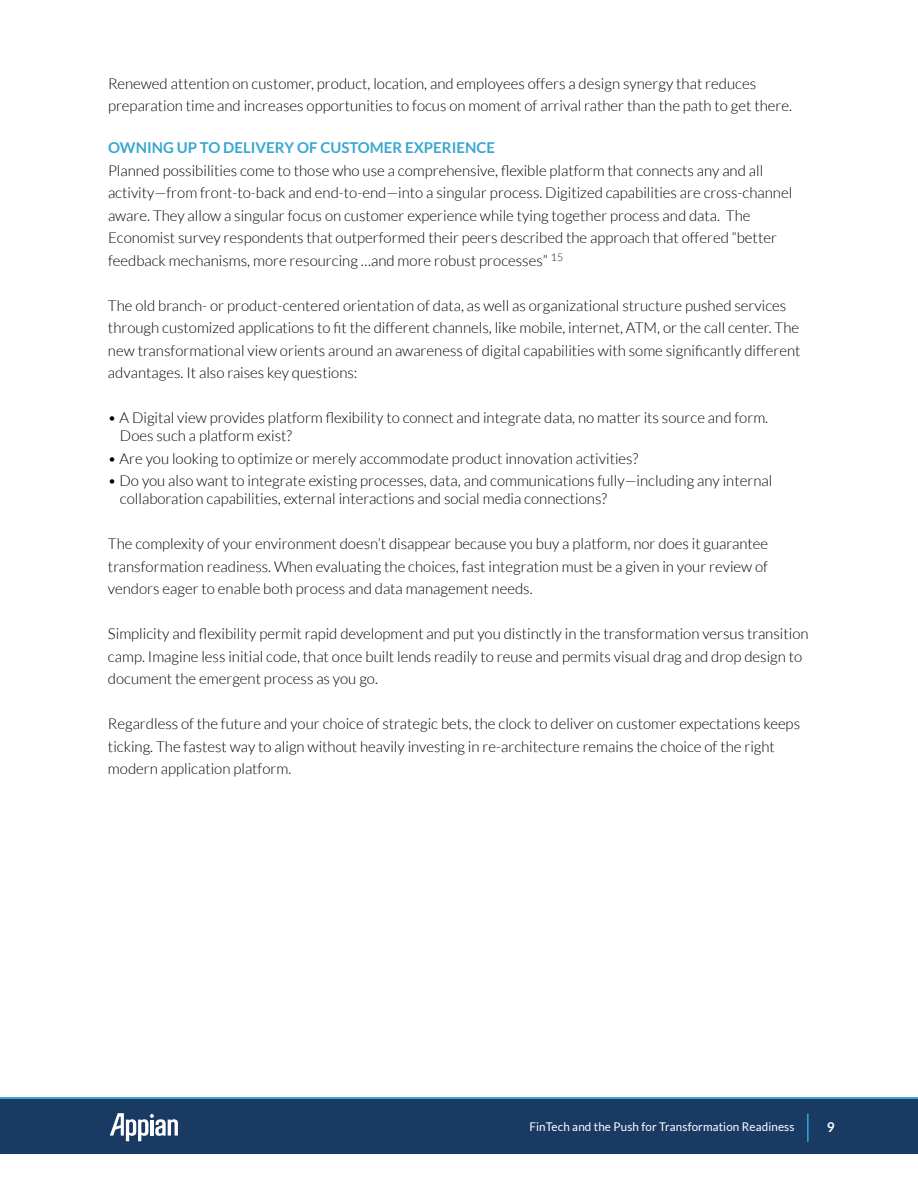
<style>
.page{position:relative;width:918px;height:1188px;background:#fff}
.page>*{position:absolute;margin:0;border:0;box-sizing:border-box;transform-origin:0 0}
.t1{font:300 15px/22.5px "Lato";color:#000}
.t2{font:700 15px "Lato";color:#38a7d1}
.t3{font:700 13.5px "Lato";color:#fff}
.t4{font:12px "Lato";letter-spacing:.01em;color:#fff}
</style>
<div class="page">
<svg style="left:0;top:1097px;width:918px;height:3px;background:#2d82ac"></svg>
<div style="left:0;top:1100px;width:918px;height:54px;background:#183a63"></div>
<svg style="left:110px;top:1113px;width:68px;height:28px"></svg>
<hr style="left:807px;top:1114px;width:2px;height:28px;background:#38a7d1">
<p class="t1" style="left:108px;top:72px;width:686px">Renewed attention on customer, product, location, and employees offers a design synergy that reduces preparation time and increases opportunities to focus on moment of arrival rather than the path to get there.</p>
<p class="t2" style="left:108px;top:139px;width:388px">OWNING UP TO DELIVERY OF CUSTOMER EXPERIENCE</p>
<p class="t1" style="left:108px;top:159px;width:686px">Planned possibilities come to those who use a comprehensive, flexible platform that connects any and all activity—from front-to-back and end-to-end—into a singular process. Digitized capabilities are cross-channel aware. They allow a singular focus on customer experience while tying together process and data. The Economist survey respondents that outperformed their peers described the approach that offered “better feedback mechanisms, more resourcing …and more robust processes” <sup>15</sup></p>
<p class="t1" style="left:108px;top:294px;width:694px">The old branch- or product-centered orientation of data, as well as organizational structure pushed services through customized applications to fit the different channels, like mobile, internet, ATM, or the call center. The new transformational view orients around an awareness of digital capabilities with some significantly different advantages. It also raises key questions:</p>
<p class="t1" style="left:120px;top:409px;width:650px;line-height:18px;text-indent:-12px">• A Digital view provides platform flexibility to connect and integrate data, no matter its source and form.<br>Does such a platform exist?</p>
<p class="t1" style="left:108px;top:447px;width:532px">• Are you looking to optimize or merely accommodate product innovation activities?</p>
<p class="t1" style="left:120px;top:472px;width:654px;line-height:18px;text-indent:-12px">• Do you also want to integrate existing processes, data, and communications fully—including any internal collaboration capabilities, external interactions and social media connections?</p>
<p class="t1" style="left:108px;top:533px;width:662px;text-align:justify">The complexity of your environment doesn’t disappear because you buy a platform, nor does it guarantee transformation readiness. When evaluating the choices, fast integration must be a given in your review of vendors eager to enable both process and data management needs.</p>
<p class="t1" style="left:108px;top:623px;width:702px">Simplicity and flexibility permit rapid development and put you distinctly in the transformation versus transition camp. Imagine less initial code, that once built lends readily to reuse and permits visual drag and drop design to document the emergent process as you go.</p>
<p class="t1" style="left:108px;top:713px;width:694px">Regardless of the future and your choice of strategic bets, the clock to deliver on customer expectations keeps ticking. The fastest way to align without heavily investing in re-architecture remains the choice of the right modern application platform.</p>
<p class="t4" style="left:529px;top:1120px;width:267px">FinTech and the Push for Transformation Readiness</p>
<p class="t3" style="left:827px;top:1120px;width:9px">9</p>
</div>
